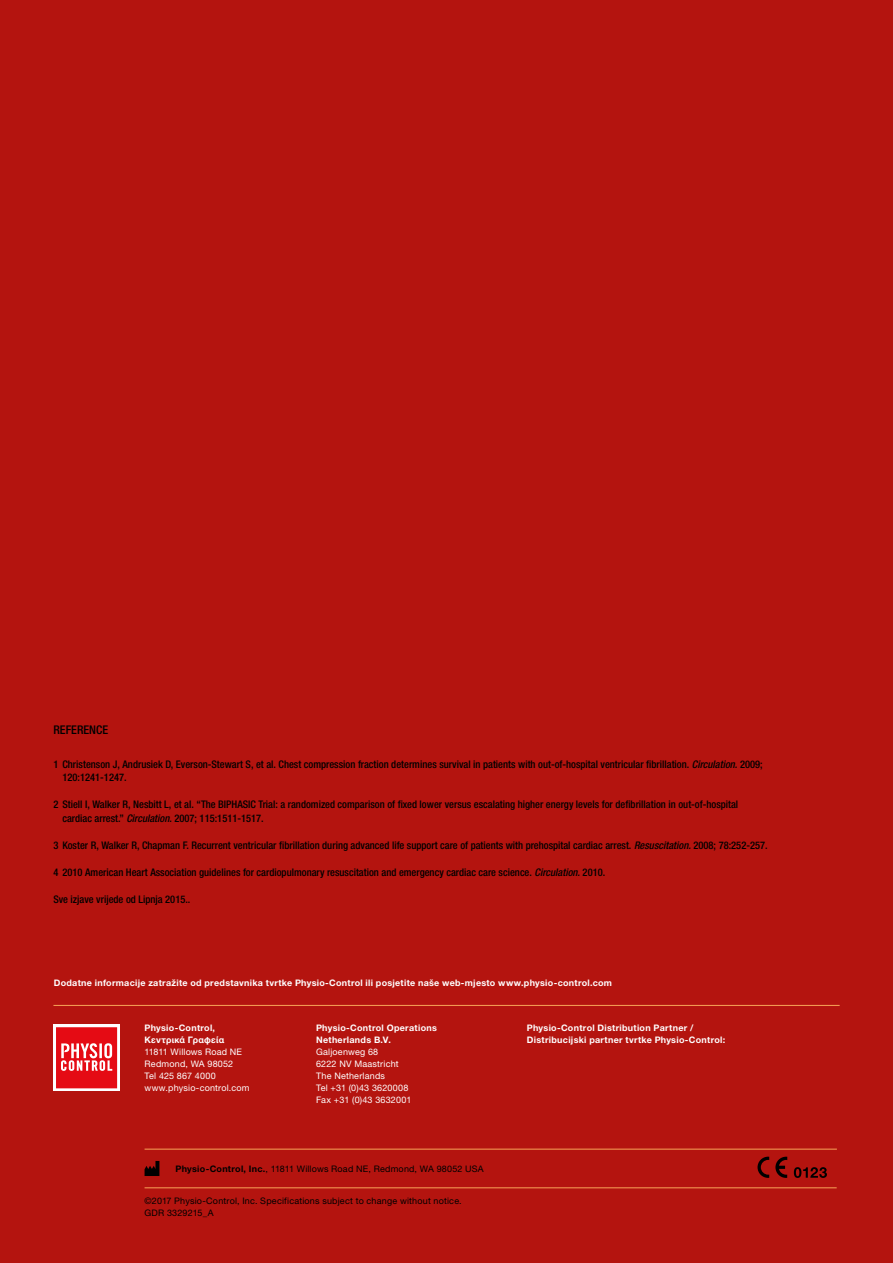
<style>
.page{position:relative;width:893px;height:1263px;background:#b4140f}
.page>*{position:absolute;margin:0;border:0;box-sizing:border-box;transform-origin:0 0}
.t1{font:500 condensed 12px "Helvetica Neue LTW1 G";color:#000}
.t2{font:500 condensed 10.5px/13.5px "Helvetica Neue LTW1 G";color:#000}
.t3{font:700 9px/12px "Helvetica Neue LTW1 G";letter-spacing:.03em;color:#fff}
.t4{font:9px/12px "Helvetica Neue LTW1 G";letter-spacing:.02em;color:#fff}
.t5{font:9px/12px "Helvetica Neue LTW1 G";letter-spacing:.02em;color:#000}
.s1{font-style:italic}
.s2{font-weight:700}
.s3{font-family:"Helvetica Neue LT Std"}
</style>
<div class="page">
<svg style="left:53px;top:1025px;width:67px;height:66px"></svg>
<svg style="left:56px;top:1027px;width:61px;height:61px;background:#e9363d"></svg>
<hr style="left:53px;top:1005px;width:787px;height:1px;background:#f8a557">
<hr style="left:145px;top:1187px;width:692px;height:1px;background:#f8a557">
<hr style="left:145px;top:1149px;width:692px;height:1px;background:#f8a557">
<svg style="left:145px;top:1161px;width:14px;height:15px"></svg>
<svg style="left:775px;top:1157px;width:12px;height:21px"></svg>
<svg style="left:757px;top:1157px;width:12px;height:21px"></svg>
<svg style="left:794px;top:1167px;width:33px;height:11px"></svg>
<p class="t1" style="left:53px;top:723px;width:56px">REFERENCE</p>
<p class="t2" style="left:62px;top:757px;width:702px;text-indent:-9px">1 Christenson J, Andrusiek D, Everson-Stewart S, et al. Chest compression fraction determines survival in patients with out-of-hospital ventricular fibrillation. <span class="s1">Circulation.</span> 2009;<br>120:1241-1247.</p>
<p class="t2" style="left:62px;top:798px;width:677px;text-indent:-9px">2 Stiell I, Walker R, Nesbitt L, et al. “The BIPHASIC Trial: a randomized comparison of fixed lower versus escalating higher energy levels for defibrillation in out-of-hospital cardiac arrest.” <span class="s1">Circulation</span>. 2007; 115:1511-1517.</p>
<p class="t2" style="left:53px;top:838px;width:716px">3 Koster R, Walker R, Chapman F. Recurrent ventricular fibrillation during advanced life support care of patients with prehospital cardiac arrest. <span class="s1">Resuscitation.</span> 2008; 78:252-257.</p>
<p class="t2" style="left:53px;top:865px;width:553px">4 2010 American Heart Association guidelines for cardiopulmonary resuscitation and emergency cardiac care science. <span class="s1">Circulation.</span> 2010.</p>
<p class="t2" style="left:53px;top:892px;width:138px">Sve izjave vrijede od Lipnja 2015..</p>
<p class="t3" style="left:54px;top:976px;width:560px">Dodatne informacije zatražite od predstavnika tvrtke Physio-Control ili posjetite naše web-mjesto www.physio-control.com</p>
<p class="t3" style="left:145px;top:1022px;width:81px">Physio-Control,<br>Κεντρικά Γραφεία</p>
<p class="t4" style="left:145px;top:1046px;width:107px">11811 Willows Road NE<br>Redmond, WA 98052<br>Tel 425 867 4000 www.physio-control.com</p>
<p class="t3" style="left:527px;top:1022px;width:200px">Physio-Control Distribution Partner /<br>Distribucijski partner tvrtke Physio-Control:</p>
<p class="t3" style="left:316px;top:1022px;width:122px">Physio-Control Operations<br>Netherlands B.V.</p>
<p class="t4" style="left:316px;top:1046px;width:97px">Galjoenweg 68<br>6222 NV Maastricht<br>The Netherlands<br>Tel +31 (0)43 3620008<br>Fax +31 (0)43 3632001</p>
<p class="t5" style="left:176px;top:1162px;width:310px"><span class="s2">Physio-Control, Inc.</span><span class="s3">,</span> 11811 Willows Road NE, Redmond, WA 98052 USA</p>
<p class="t5" style="left:145px;top:1194px;width:319px">©2017 Physio-Control, Inc. Specifications subject to change without notice.<br>GDR 3329215_A</p>
</div>
